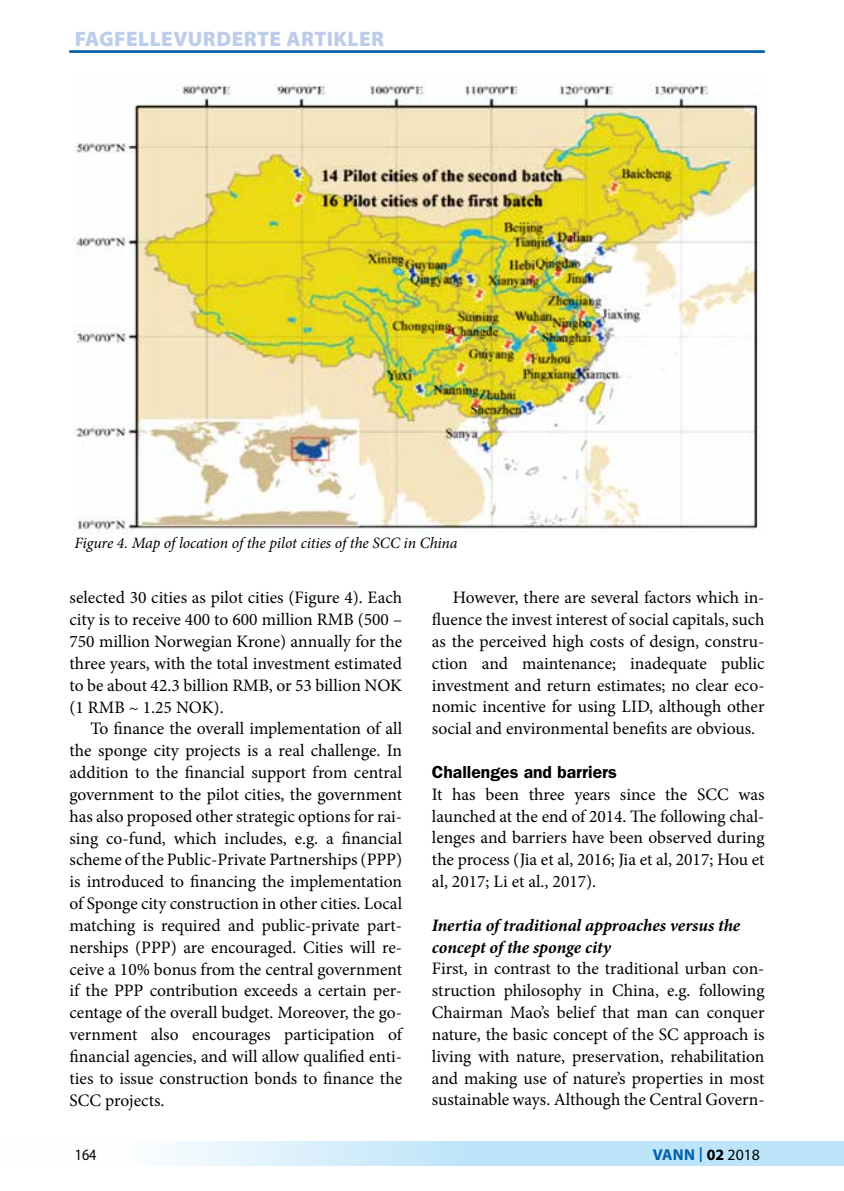
<style>
.page{position:relative;width:844px;height:1191px;background:#fff}
.page>*{position:absolute;margin:0;border:0;box-sizing:border-box;transform-origin:0 0}
.t1{font:900 21px "Myriad Pro";letter-spacing:.02em;color:#bcccea}
.t2{font:17.5px/21.9px "Minion Pro";color:#000;text-align:justify}
.t3{font:italic 700 17.5px/21.9px "Minion Pro";letter-spacing:-.005em;color:#000}
.t4{font:600 17.5px "Franklin Gothic";color:#000}
.t5{font:italic 15.75px "Minion Pro";letter-spacing:-.01em;color:#000}
.t6{font:700 15.75px "Myriad Pro";letter-spacing:.01em;color:#005da9}
.t7{font:15.75px "Myriad Pro";color:#000;scale:.9 1}
.s1{font-weight:400;font-size:21.88px}
.s2{color:#000}
.s3{font-weight:400;color:#000}
</style>
<div class="page">
<svg style="left:169px;top:1141px;width:674px;height:25px;fill:#bce4fa"></svg>
<hr style="left:69px;top:51px;width:695px;height:1px;background:#005da9">
<img style="left:74px;top:83px;width:685px;height:452px">
<p class="t1" style="left:75px;top:24px;width:311px">FAGFELLEVURDERTE ARTIKLER</p>
<p class="t5" style="left:74px;top:532px;width:384px">Figure 4. Map of location of the pilot cities of the SCC in China</p>
<p class="t2" style="left:69px;top:587px;width:334px">selected 30 cities as pilot cities (Figure 4). Each city is to receive 400 to 600 million RMB (500 – 750 million Norwegian Krone) annually for the three years, with the total investment estimated to be about 42.3 billion RMB, or 53 billion NOK (1 RMB ~ 1.25 NOK).</p>
<p class="t2" style="left:69px;top:718px;width:334px;text-indent:21px">To finance the overall implementation of all the sponge city projects is a real challenge. In addition to the financial support from central government to the pilot cities, the government has also proposed other strategic options for rai&shy;sing co-fund, which includes, e.g. a financial scheme of the Public-Private Partnerships (PPP) is introduced to financing the implementation of Sponge city construction in other cities. Local matching is required and public-private part&shy;nerships (PPP) are encouraged. Cities will re&shy;ceive a 10% bonus from the central government if the PPP contribution exceeds a certain per&shy;centage of the overall budget. Moreover, the go&shy;vernment also encourages participation of financial agencies, and will allow qualified enti&shy;ties to issue construction bonds to finance the SCC projects.</p>
<p class="t2" style="left:432px;top:587px;width:334px;text-indent:21px">However, there are several factors which in&shy;fluence the invest interest of social capitals, such as the perceived high costs of design, constru&shy;ction and maintenance; inadequate public investment and return estimates; no clear eco&shy;nomic incentive for using LID, although other social and environmental benefits are obvious.</p>
<p class="t4" style="left:432px;top:761px;width:186px">Challenges and barriers</p>
<p class="t2" style="left:432px;top:783px;width:334px">It has been three years since the SCC was launched at the end of 2014. The following chal&shy;lenges and barriers have been observed during the process (Jia et al, 2016; Jia et al, 2017; Hou et al, 2017; Li et al., 2017).</p>
<p class="t3" style="left:432px;top:914px;width:310px">Inertia of traditional approaches versus the concept of the sponge city</p>
<p class="t2" style="left:432px;top:958px;width:334px">First, in contrast to the traditional urban con&shy;struction philosophy in China, e.g. following Chairman Mao’s belief that man can conquer nature, the basic concept of the SC approach is living with nature, preservation, rehabilitation and making use of nature’s properties in most sustainable ways. Although the Central Govern-</p>
<p class="t7" style="left:75px;top:1145px;width:26px">164</p>
<p class="t6" style="left:652px;top:1144px;width:109px">VANN <span class="s1">I</span> <span class="s2">02</span> <span class="s3">2018</span></p>
</div>
